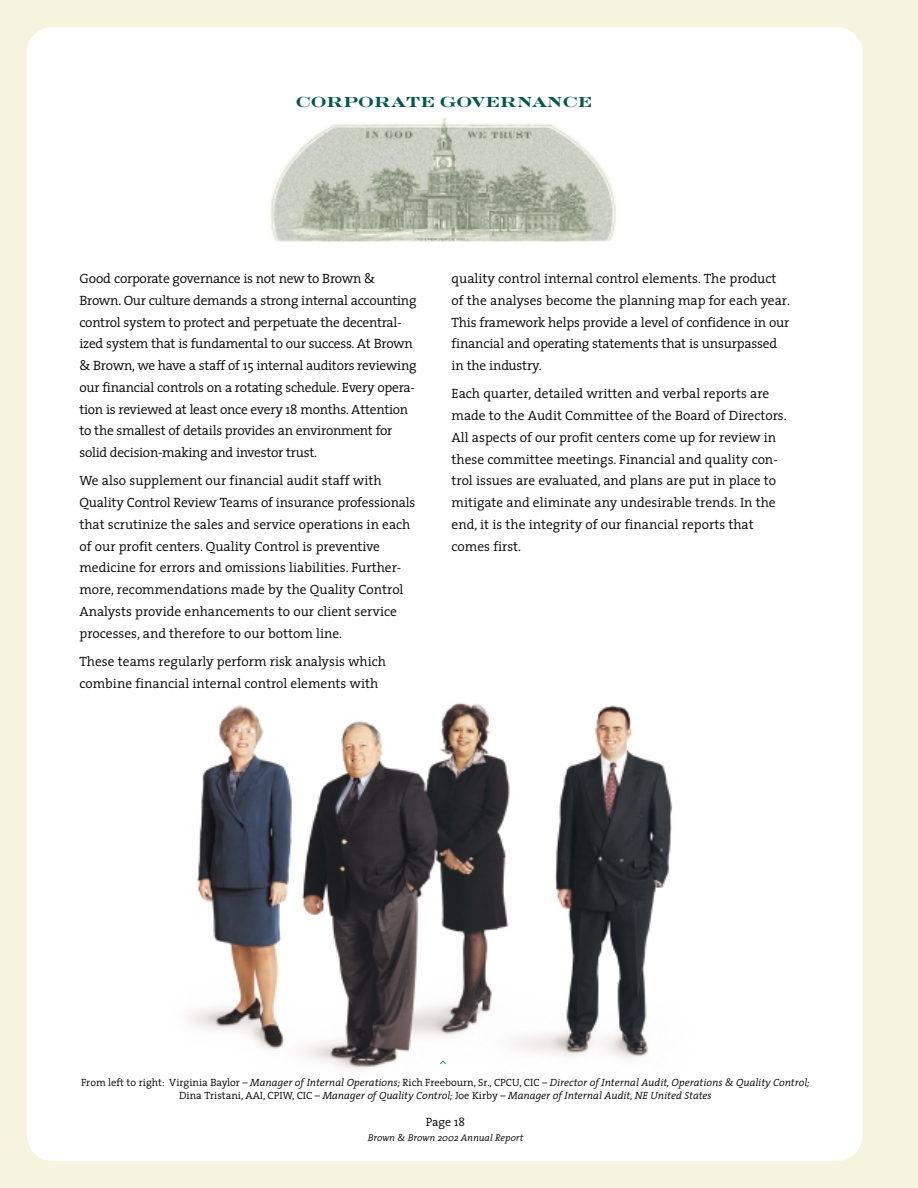
<style>
.page{position:relative;width:918px;height:1188px;background:#fff}
.page>*{position:absolute;margin:0;border:0;box-sizing:border-box;transform-origin:0 0}
.t1{font:700 18px "Engravers D";color:#00584c}
.t2{font:300 13.5px/21.8px "The Serif";color:#000}
.t3{font:300 13.5px/21.8px "The Serif";letter-spacing:-.02em;color:#000}
.t4{font:300 12px "The Serif";color:#000}
.t5{font:italic 300 10.5px/13.5px "The Serif";color:#000;text-align:center}
.t6{font:300 10.5px "The Serif";color:#00584c}
.t7{font:italic 300 9.75px "The Serif";color:#000}
.s1{font-style:normal}
</style>
<div class="page">
<div style="left:0;top:0;width:918px;height:1187px;background:#f6f3df"></div>
<div style="left:27px;top:27px;width:835px;height:1134px;background:#fff;border-radius:26px"></div>
<img style="left:187px;top:702px;width:486px;height:368px">
<img style="left:270px;top:117px;width:346px;height:125px">
<h1 class="t1" style="left:296px;top:90px;width:298px">corporate governance</h1>
<p class="t3" style="left:80px;top:269px;width:339px">Good corporate governance is not new to Brown &amp; Brown. Our culture demands a strong internal accounting control system to protect and perpetuate the decentral&shy;ized system that is fundamental to our success. At Brown &amp; Brown, we have a staff of 15 internal auditors reviewing our financial controls on a rotating schedule. Every opera&shy;tion is reviewed at least once every 18 months. Attention to the smallest of details provides an environment for solid decision-making and investor trust.</p>
<p class="t2" style="left:80px;top:471px;width:338px">We also supplement our financial audit staff with Quality Control Review Teams of insurance professionals that scrutinize the sales and service operations in each of our profit centers. Quality Control is preventive medicine for errors and omissions liabilities. Further&shy;more, recommendations made by the Quality Control Analysts provide enhancements to our client service processes, and therefore to our bottom line.</p>
<p class="t2" style="left:80px;top:652px;width:308px">These teams regularly perform risk analysis which combine financial internal control elements with</p>
<p class="t2" style="left:452px;top:269px;width:340px">quality control internal control elements. The product of the analyses become the planning map for each year.<br>This framework helps provide a level of confidence in our financial and operating statements that is unsurpassed in the industry.</p>
<p class="t2" style="left:452px;top:384px;width:337px">Each quarter, detailed written and verbal reports are made to the Audit Committee of the Board of Directors.<br>All aspects of our profit centers come up for review in these committee meetings. Financial and quality con&shy;trol issues are evaluated, and plans are put in place to mitigate and eliminate any undesirable trends. In the end, it is the integrity of our financial reports that comes first.</p>
<p class="t6" style="left:438px;top:1065px;width:7px;rotate:-90deg">&gt;</p>
<p class="t5" style="left:81px;top:1076px;width:730px"><span class="s1">From left to right: Virginia Baylor</span> – Manager of Internal Operations; <span class="s1">Rich Freebourn, Sr., CPCU, CIC</span> – Director of Internal Audit, Operations &amp; Quality Control;<br><span class="s1">Dina Tristani, AAI, CPIW, CIC</span> – Manager of Quality Control; <span class="s1">Joe Kirby</span> – Manager of Internal Audit, NE United States</p>
<p class="t4" style="left:426px;top:1117px;width:41px">Page 18</p>
<p class="t7" style="left:368px;top:1134px;width:157px">Brown &amp; Brown 2002 Annual Report</p>
</div>
